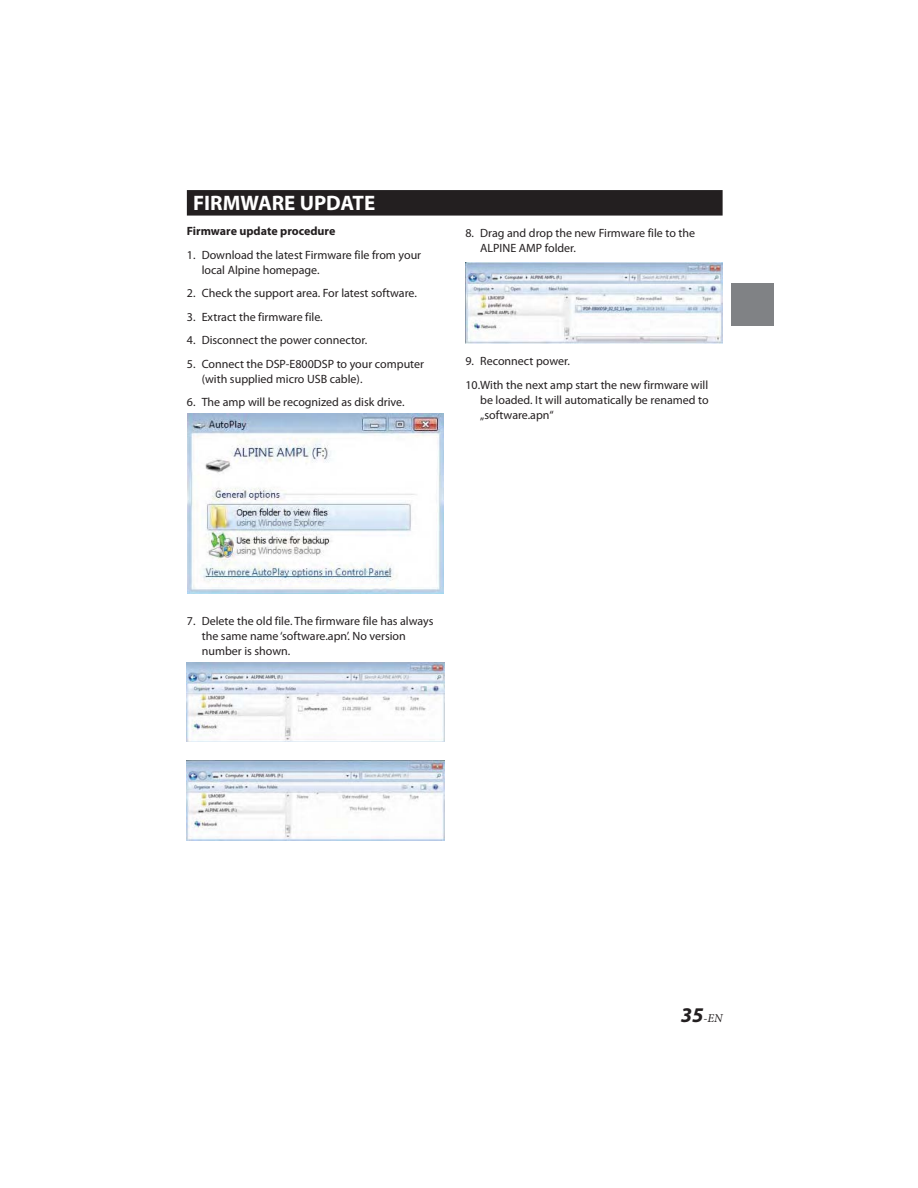
<style>
.page{position:relative;width:918px;height:1188px;background:#fff}
.page>*{position:absolute;margin:0;border:0;box-sizing:border-box;transform-origin:0 0}
.t1{font:700 21px "Myriad Pro";color:#fff}
.t2{font:12px/15px "Myriad Pro";color:#231f20}
.t3{font:700 12px "Myriad Pro";color:#231f20}
.t4{font:italic 12px "Minion Pro";color:#231f20}
.s1{font-family:"Myriad Pro";font-weight:700;font-size:21px}
</style>
<div class="page">
<div style="left:731px;top:284px;width:43px;height:42px;background:#808285"></div>
<div style="left:187px;top:190px;width:536px;height:26px;background:#231f20"></div>
<img style="left:188px;top:413px;width:255px;height:180px">
<img style="left:187px;top:663px;width:257px;height:79px">
<img style="left:187px;top:760px;width:257px;height:81px">
<img style="left:465px;top:263px;width:258px;height:80px">
<h1 class="t1" style="left:193px;top:195px;width:184px">FIRMWARE UPDATE</h1>
<p class="t3" style="left:187px;top:226px;width:150px">Firmware update procedure</p>
<p class="t2" style="left:202px;top:248px;width:221px;text-indent:-15px">1. Download the latest Firmware file from your local Alpine homepage.</p>
<p class="t2" style="left:187px;top:286px;width:232px">2. Check the support area. For latest software.</p>
<p class="t2" style="left:187px;top:310px;width:137px">3. Extract the firmware file.</p>
<p class="t2" style="left:187px;top:333px;width:182px">4. Disconnect the power connector.</p>
<p class="t2" style="left:202px;top:357px;width:224px;text-indent:-15px">5. Connect the DSP-E800DSP to your computer (with supplied micro USB cable).</p>
<p class="t2" style="left:187px;top:395px;width:219px">6. The amp will be recognized as disk drive.</p>
<p class="t2" style="left:480px;top:226px;width:216px;text-indent:-15px">8. Drag and drop the new Firmware file to the<br>ALPINE AMP folder.</p>
<p class="t2" style="left:465px;top:354px;width:106px">9. Reconnect power.</p>
<p class="t2" style="left:480px;top:378px;width:230px;text-align:justify;text-indent:-15px">10. With the next amp start the new firmware will be loaded. It will automatically be renamed to „software.apn“</p>
<p class="t2" style="left:202px;top:614px;width:233px;text-indent:-15px">7. Delete the old file. The firmware file has always the same name ‘software.apn’. No version number is shown.</p>
<p class="t4" style="left:681px;top:1011px;width:43px"><span class="s1">35</span>-EN</p>
</div>
